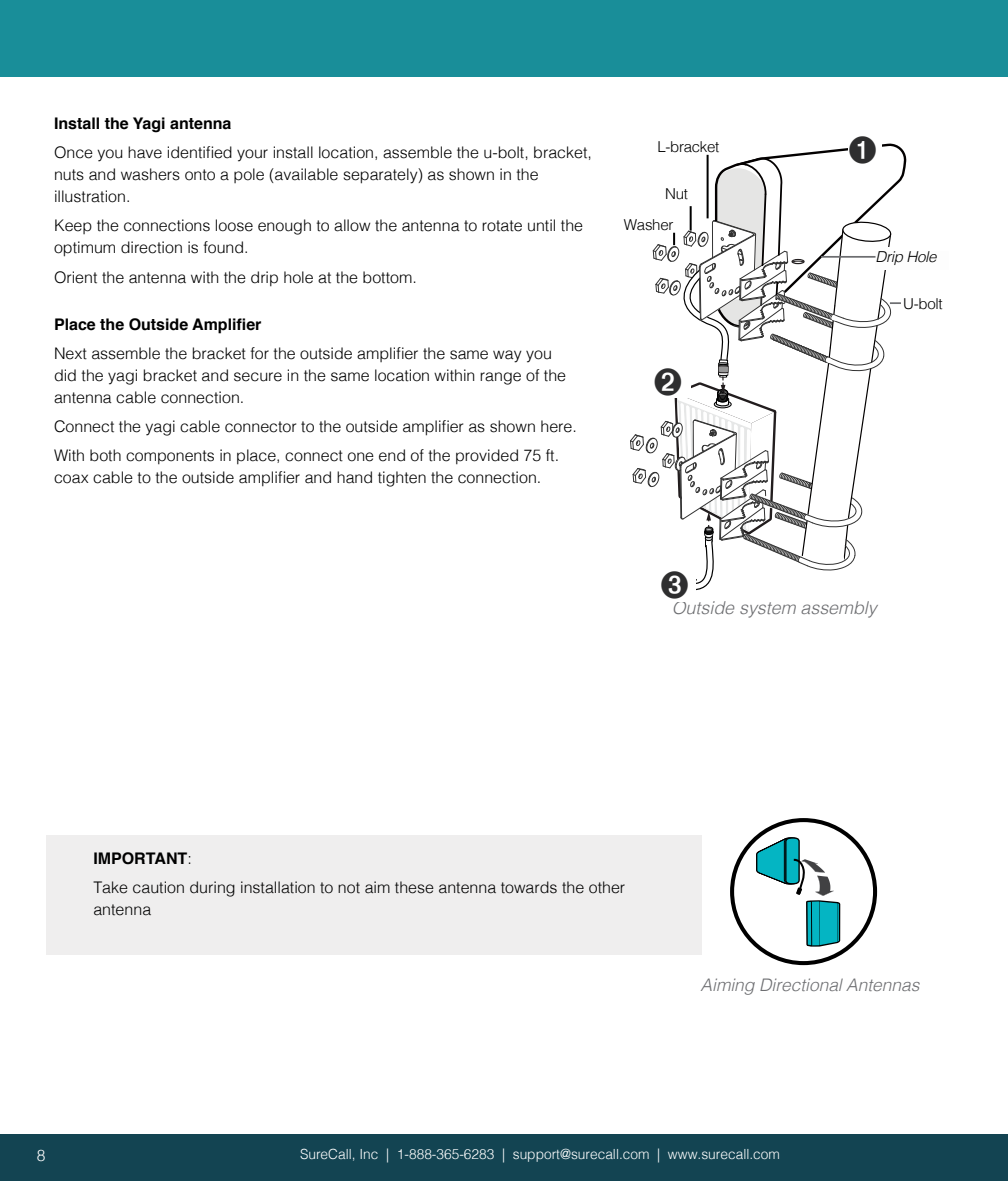
<style>
.page{position:relative;width:1008px;height:1181px;background:#fff}
.page>*{position:absolute;margin:0;border:0;box-sizing:border-box;transform-origin:0 0}
.t1{font:italic 300 17.8px "Helvetica";color:#6d6e71}
.t2{font:italic 300 17.4px "Helvetica";color:#6d6e71}
.Body{font:300 16px/22px "Helvetica";color:#000}
.Body-2{font:700 16px "Helvetica";color:#000}
.t3{font:300 16px "Helvetica";color:#fff}
.callout{font:300 15px "Helvetica";letter-spacing:-.02em;color:#000}
.callout-2{font:italic 300 15px "Helvetica";letter-spacing:-.02em;color:#000}
.t4{font:300 14px "Helvetica";color:#fff}
.s1{font-weight:300}
</style>
<div class="page">
<div style="left:0;top:0;width:1008px;height:77px;background:#198e99"></div>
<div style="left:0;top:1135px;width:1008px;height:46px;background:#134452"></div>
<div style="left:46px;top:835px;width:656px;height:120px;background:#efeeee"></div>
<svg style="left:755px;top:818px;width:87px;height:148px"></svg>
<svg style="left:630px;top:143px;width:277px;height:448px"></svg>
<p class="Body-2" style="left:54px;top:110px;width:179px">Install the Yagi antenna</p>
<p class="Body" style="left:54px;top:140px;width:539px">Once you have identified your install location, assemble the u-bolt, bracket, nuts and washers onto a pole (available separately) as shown in the illustration.</p>
<p class="Body" style="left:54px;top:214px;width:531px">Keep the connections loose enough to allow the antenna to rotate until the optimum direction is found.</p>
<p class="Body" style="left:54px;top:265px;width:364px">Orient the antenna with the drip hole at the bottom.</p>
<p class="Body-2" style="left:54px;top:311px;width:209px">Place the Outside Amplifier</p>
<p class="Body" style="left:54px;top:341px;width:514px">Next assemble the bracket for the outside amplifier the same way you did the yagi bracket and secure in the same location within range of the antenna cable connection.</p>
<p class="Body" style="left:54px;top:414px;width:524px">Connect the yagi cable connector to the outside amplifier as shown here.</p>
<p class="Body" style="left:54px;top:444px;width:507px">With both components in place, connect one end of the provided 75 ft. coax cable to the outside amplifier and hand tighten the connection.</p>
<p class="callout" style="left:657px;top:134px;width:64px">L-bracket</p>
<p class="callout" style="left:665px;top:181px;width:24px">Nut</p>
<p class="callout" style="left:624px;top:212px;width:51px">Washer</p>
<p class="callout-2" style="left:876px;top:244px;width:63px">Drip Hole</p>
<p class="callout" style="left:903px;top:291px;width:41px">U-bolt</p>
<p class="t1" style="left:672px;top:593px;width:206px">Outside system assembly</p>
<p class="Body-2" style="left:93px;top:845px;width:100px">IMPORTANT<span class="s1">:</span></p>
<p class="Body" style="left:93px;top:875px;width:533px">Take caution during installation to not aim these antenna towards the other antenna</p>
<p class="t2" style="left:701px;top:970px;width:220px">Aiming Directional Antennas</p>
<p class="t3" style="left:37px;top:1142px;width:10px">8</p>
<p class="t4" style="left:300px;top:1142px;width:481px">SureCall, Inc | 1-888-365-6283 | support@surecall.com | www.surecall.com</p>
</div>
